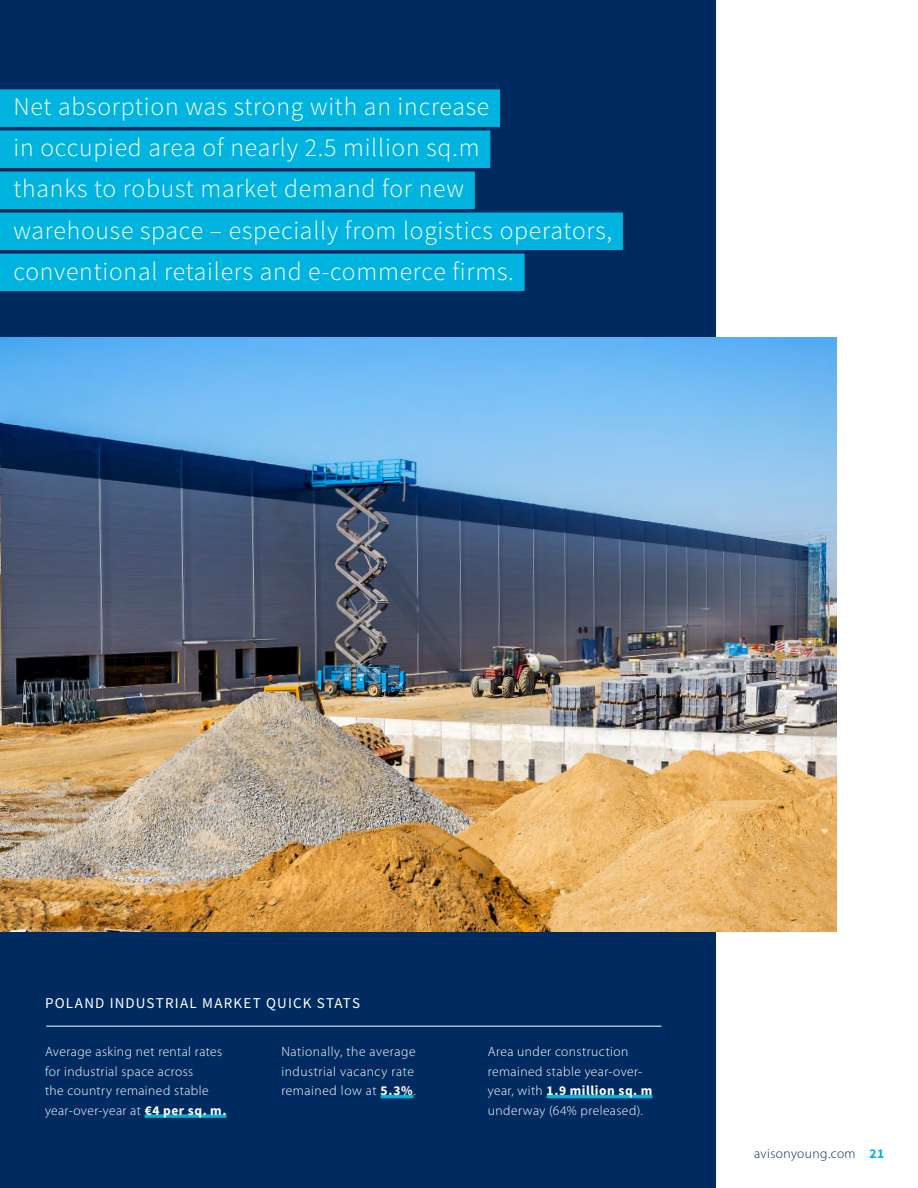
<style>
.page{position:relative;width:918px;height:1188px;background:#fff}
.page>*{position:absolute;margin:0;border:0;box-sizing:border-box;transform-origin:0 0}
.t1{font:300 25.65px/41.1px "Source Sans Pro";letter-spacing:.03em;color:#fff}
.t2{font:15px "Source Sans Pro";letter-spacing:.08em;color:#fff}
.t3{font:300 13.5px/19.5px "Myriad Pro";letter-spacing:.035em;color:#fff}
.t4{font:700 13.5px "Source Sans Pro";letter-spacing:.04em;color:#fff}
.t5{font:300 13.5px "Myriad Pro";letter-spacing:.03em;color:#002b60}
.s1{font-family:"Source Sans Pro";font-weight:700}
.s2{font-family:"Myriad Pro";font-weight:300}
.s3{font-family:"Source Sans Pro";font-weight:700;color:#00b4df}
</style>
<div class="page">
<div style="left:0;top:0;width:716px;height:1188px;background:#002b60"></div>
<hr style="left:46px;top:1026px;width:616px;height:1px;background:#fff">
<img style="left:0;top:338px;width:837px;height:594px">
<svg style="left:145px;top:1114px;width:81px;height:4px"></svg>
<hr style="left:381px;top:1095px;width:33px;height:3px;background:#00b4df">
<hr style="left:547px;top:1095px;width:105px;height:3px;background:#00b4df">
<div style="left:0;top:89px;width:500px;height:38px;background:#00b4df"></div>
<div style="left:0;top:130px;width:490px;height:38px;background:#00b4df"></div>
<div style="left:0;top:172px;width:475px;height:37px;background:#00b4df"></div>
<div style="left:0;top:213px;width:623px;height:37px;background:#00b4df"></div>
<div style="left:0;top:254px;width:525px;height:37px;background:#00b4df"></div>
<h1 class="t1" style="left:14px;top:86px;width:600px">Net absorption was strong with an increase<br>in occupied area of nearly 2.5 million sq.m<br>thanks to robust market demand for new<br>warehouse space – especially from logistics operators, conventional retailers and e-commerce firms.</h1>
<p class="t2" style="left:45px;top:993px;width:317px">POLAND INDUSTRIAL MARKET QUICK STATS</p>
<p class="t3" style="left:45px;top:1042px;width:183px">Average asking net rental rates for industrial space across<br>the country remained stable year-over-year at <span class="s1">€4 per sq. m.</span></p>
<p class="t3" style="left:281px;top:1042px;width:136px">Nationally, the average industrial vacancy rate remained low at <span class="s1">5.3%</span>.</p>
<p class="t3" style="left:488px;top:1042px;width:156px">Area under construction remained stable year-over-</p>
<p class="t4" style="left:488px;top:1081px;width:166px"><span class="s2">year, with</span> 1.9 million sq. m</p>
<p class="t3" style="left:488px;top:1100px;width:156px">underway (64% preleased).</p>
<p class="t5" style="left:754px;top:1145px;width:131px">avisonyoung.com <span class="s3">21</span></p>
</div>
